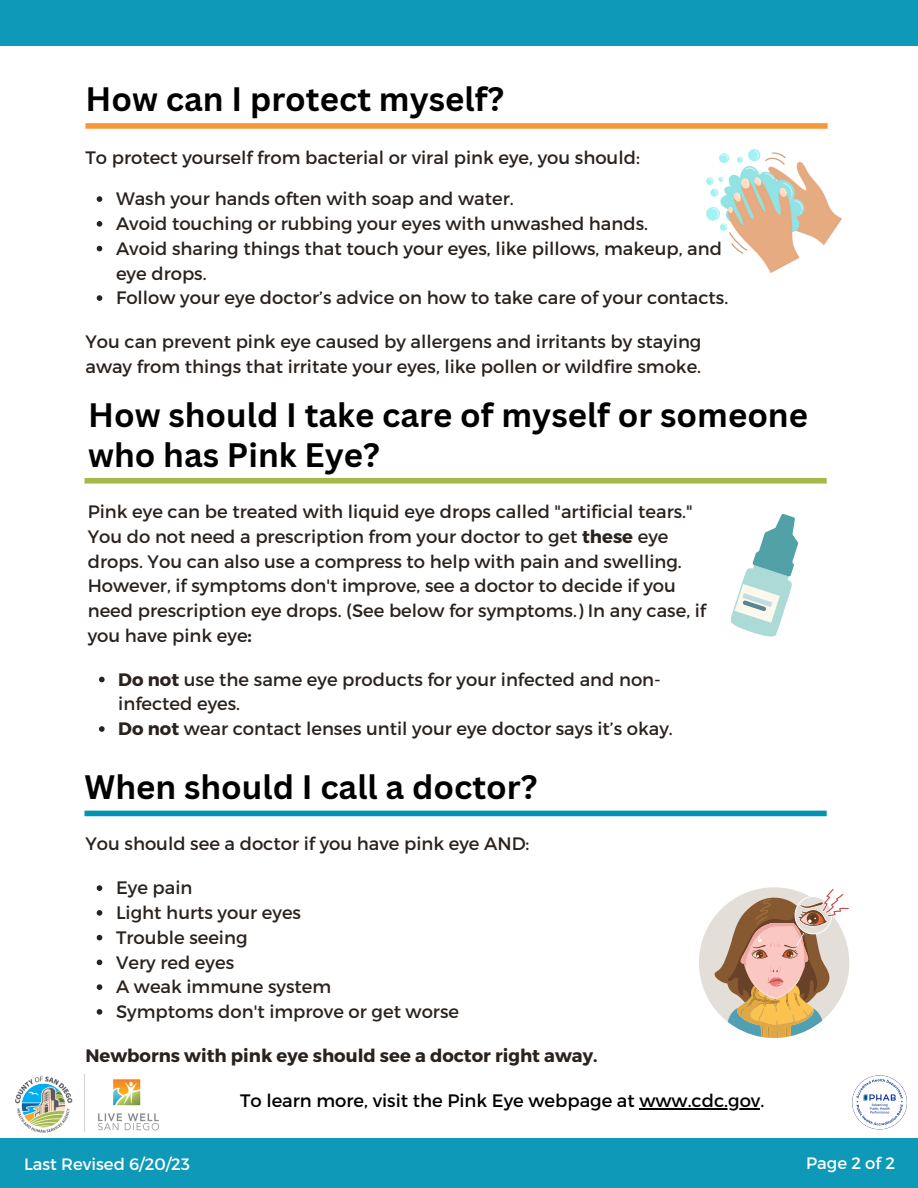
<style>
.page{position:relative;width:918px;height:1188px;background:#fff}
.page>*{position:absolute;margin:0;border:0;box-sizing:border-box;transform-origin:0 0}
.t1{font:700 33px/39.3px "Canva Sans";color:#000}
.t2{font:18px/24.8px "Montserrat";color:#29221e}
.t3{font:18px "Montserrat";color:#000}
.t4{font:700 18px "Montserrat";color:#29221e}
.t5{font:16.5px "Montserrat";color:#fff}
.s1{font-weight:700}
</style>
<div class="page">
<div style="left:0;top:1138px;width:918px;height:50px;background:#0e99b8"></div>
<div style="left:85px;top:123px;width:743px;height:6px;background:#f8973a"></div>
<svg style="left:97px;top:196px;width:5px;height:6px"></svg>
<svg style="left:97px;top:221px;width:5px;height:6px"></svg>
<svg style="left:97px;top:246px;width:5px;height:5px"></svg>
<svg style="left:97px;top:295px;width:5px;height:6px"></svg>
<div style="left:85px;top:811px;width:742px;height:5px;background:#0294b5"></div>
<svg style="left:97px;top:885px;width:5px;height:6px"></svg>
<svg style="left:97px;top:910px;width:5px;height:6px"></svg>
<svg style="left:97px;top:935px;width:5px;height:5px"></svg>
<svg style="left:97px;top:960px;width:5px;height:5px"></svg>
<svg style="left:97px;top:984px;width:5px;height:6px"></svg>
<svg style="left:97px;top:1009px;width:5px;height:6px"></svg>
<div style="left:0;top:0;width:918px;height:46px;background:#0e99b8"></div>
<img style="left:707px;top:149px;width:135px;height:124px">
<div style="left:85px;top:478px;width:742px;height:6px;background:#a5ba49"></div>
<svg style="left:730px;top:514px;width:69px;height:123px"></svg>
<div style="left:699px;top:887px;width:150px;height:151px;background:#e3dfd8;border-radius:50%"></div>
<svg style="left:714px;top:888px;width:136px;height:150px"></svg>
<svg style="left:796px;top:933px;width:8px;height:14px"></svg>
<img style="left:852px;top:1075px;width:55px;height:55px">
<img style="left:15px;top:1075px;width:143px;height:58px">
<svg style="left:99px;top:677px;width:6px;height:5px"></svg>
<svg style="left:99px;top:726px;width:6px;height:6px"></svg>
<hr style="left:640px;top:1108px;width:120px;height:1px;background:#000">
<p class="t1" style="left:85px;top:78px;width:420px">How can I protect myself?</p>
<p class="t2" style="left:85px;top:144px;width:556px">To protect yourself from bacterial or viral pink eye, you should:</p>
<p class="t2" style="left:116px;top:186px;width:399px">Wash your hands often with soap and water.</p>
<p class="t2" style="left:116px;top:210px;width:534px">Avoid touching or rubbing your eyes with unwashed hands.</p>
<p class="t2" style="left:116px;top:235px;width:607px">Avoid sharing things that touch your eyes, like pillows, makeup, and eye drops.</p>
<p class="t2" style="left:116px;top:285px;width:614px">Follow your eye doctor’s advice on how to take care of your contacts.</p>
<p class="t2" style="left:85px;top:328px;width:618px">You can prevent pink eye caused by allergens and irritants by staying away from things that irritate your eyes, like pollen or wildfire smoke.</p>
<p class="t1" style="left:88px;top:395px;width:722px">How should I take care of myself or someone who has Pink Eye?</p>
<p class="t2" style="left:88px;top:498px;width:620px">Pink eye can be treated with liquid eye drops called "artificial tears." You do not need a prescription from your doctor to get <span class="s1">these</span> eye drops. You can also use a compress to help with pain and swelling.<br>However, if symptoms don't improve, see a doctor to decide if you need prescription eye drops. (See below for symptoms.) In any case, if you have pink eye<span class="s1">:</span></p>
<p class="t2" style="left:118px;top:666px;width:544px"><span class="s1">Do not</span> use the same eye products for your infected and non&shy;infected eyes.</p>
<p class="t2" style="left:118px;top:716px;width:556px"><span class="s1">Do not</span> wear contact lenses until your eye doctor says it’s okay.</p>
<p class="t1" style="left:85px;top:766px;width:454px">When should I call a doctor?</p>
<p class="t2" style="left:85px;top:831px;width:446px">You should see a doctor if you have pink eye AND:</p>
<p class="t2" style="left:116px;top:875px;width:78px">Eye pain</p>
<p class="t2" style="left:116px;top:899px;width:187px">Light hurts your eyes</p>
<p class="t2" style="left:116px;top:924px;width:133px">Trouble seeing</p>
<p class="t2" style="left:116px;top:949px;width:120px">Very red eyes</p>
<p class="t2" style="left:116px;top:974px;width:217px">A weak immune system</p>
<p class="t2" style="left:116px;top:998px;width:345px">Symptoms don't improve or get worse</p>
<p class="t4" style="left:85px;top:1044px;width:514px">Newborns with pink eye should see a doctor right away.</p>
<p class="t5" style="left:24px;top:1154px;width:167px">Last Revised 6/20/23</p>
<p class="t3" style="left:240px;top:1089px;width:526px">To learn more, visit the Pink Eye webpage at www.cdc.gov.</p>
<p class="t5" style="left:806px;top:1153px;width:91px">Page 2 of 2</p>
</div>
